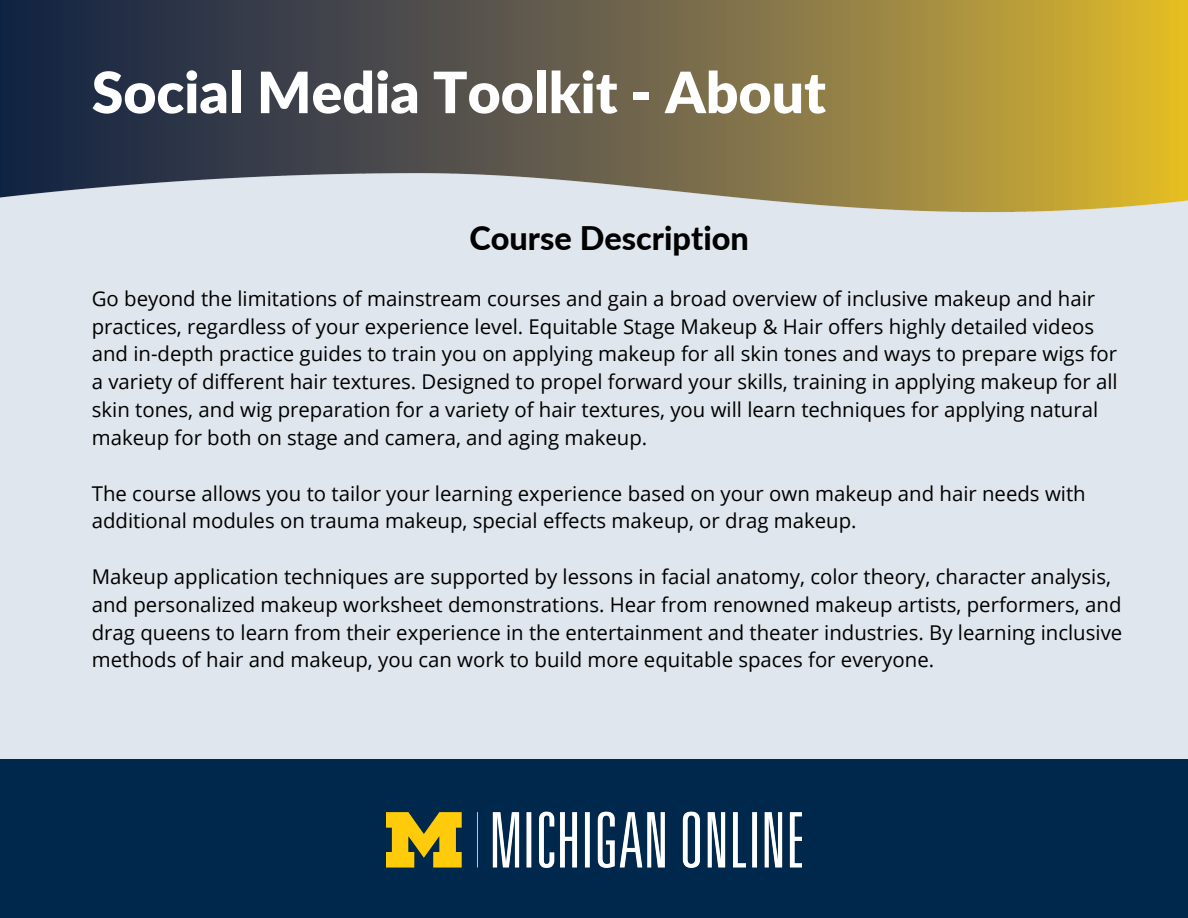
<style>
.page{position:relative;width:1188px;height:918px;background:#e0e6ed}
.page>*{position:absolute;margin:0;border:0;box-sizing:border-box;transform-origin:0 0}
.t1{font:900 57px "Lato";color:#fff}
.t2{font:800 32.4px "Lato";color:#000}
.t3{font:20.4px/27.8px "Open Sans";color:#000}
</style>
<div class="page">
<img style="left:0;top:0;width:1188px;height:159px">
<img style="left:0;top:159px;width:1188px;height:54px">
<div style="left:0;top:760px;width:1188px;height:158px;background:#00274c"></div>
<img style="left:387px;top:811px;width:415px;height:56px">
<h2 class="t1" style="left:92px;top:57px;width:736px">Social Media Toolkit - About</h2>
<p class="t2" style="left:469px;top:218px;width:281px">Course Description</p>
<p class="t3" style="left:92px;top:284px;width:1027px">Go beyond the limitations of mainstream courses and gain a broad overview of inclusive makeup and hair practices, regardless of your experience level. Equitable Stage Makeup &amp; Hair offers highly detailed videos and in-depth practice guides to train you on applying makeup for all skin tones and ways to prepare wigs for a variety of different hair textures. Designed to propel forward your skills, training in applying makeup for all skin tones, and wig preparation for a variety of hair textures, you will learn techniques for applying natural makeup for both on stage and camera, and aging makeup.</p>
<p class="t3" style="left:92px;top:479px;width:995px">The course allows you to tailor your learning experience based on your own makeup and hair needs with additional modules on trauma makeup, special effects makeup, or drag makeup.</p>
<p class="t3" style="left:92px;top:562px;width:1032px">Makeup application techniques are supported by lessons in facial anatomy, color theory, character analysis, and personalized makeup worksheet demonstrations. Hear from renowned makeup artists, performers, and drag queens to learn from their experience in the entertainment and theater industries. By learning inclusive methods of hair and makeup, you can work to build more equitable spaces for everyone.</p>
</div>
